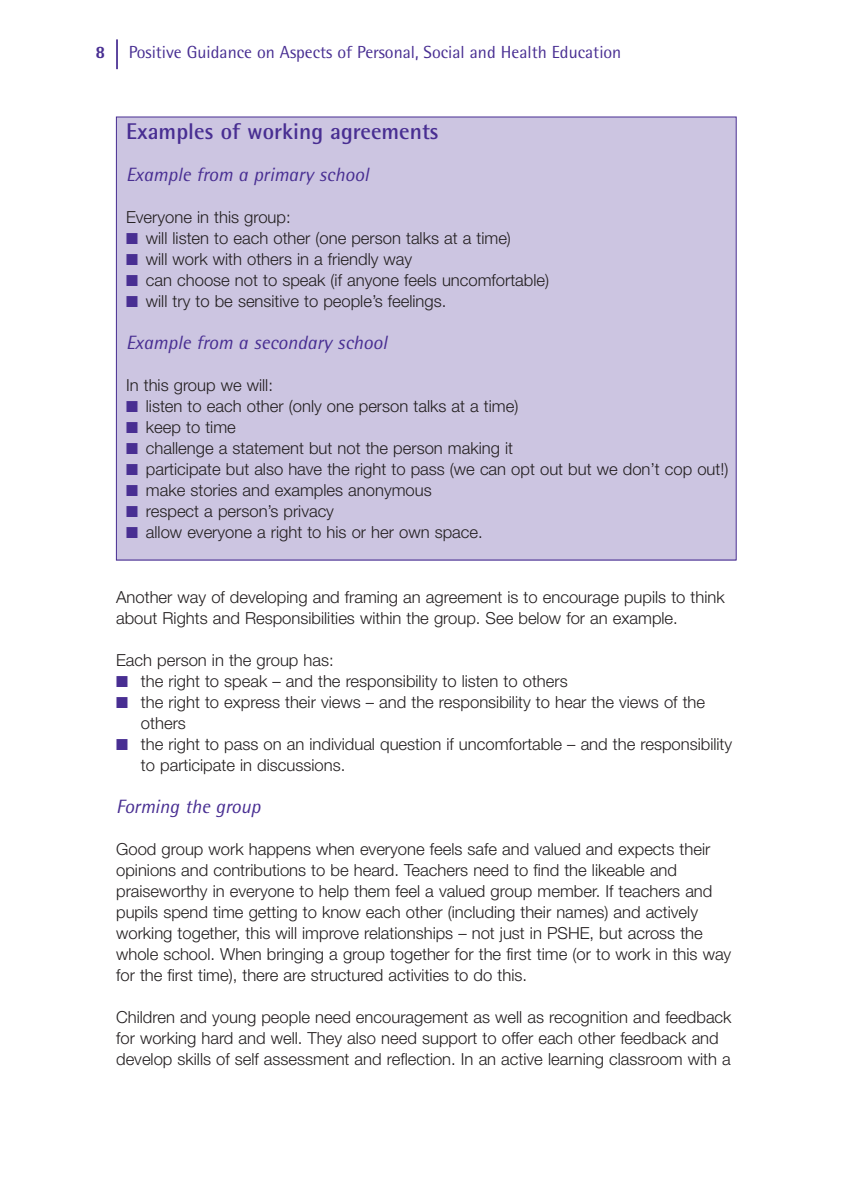
<style>
.page{position:relative;width:853px;height:1190px;background:#fff}
.page>*{position:absolute;margin:0;border:0;box-sizing:border-box;transform-origin:0 0}
.t1{font:700 22.75px "Rotis Semi Sans";color:#482e92}
.t2{font:italic 19.25px "Rotis Semi Sans";color:#482e92}
.t3{font:17.5px "Rotis Semi Sans";color:#482e92}
.t4{font:800 17.5px "Rotis Semi Sans";color:#482e92}
.t5{font:300 16.62px/21px "Helvetica Neue";color:#231f20}
.s1{color:#482e92}
</style>
<div class="page">
<svg style="left:115px;top:39px;width:622px;height:522px;background:#d2cce4"></svg>
<p class="t4" style="left:96px;top:46px;width:11px">8</p>
<p class="t3" style="left:129px;top:46px;width:494px">Positive Guidance on Aspects of Personal, Social and Health Education</p>
<h1 class="t1" style="left:126px;top:124px;width:314px">Examples of working agreements</h1>
<p class="t2" style="left:126px;top:168px;width:244px">Example from a primary school</p>
<p class="t5" style="left:126px;top:209px;width:166px">Everyone in this group:</p>
<p class="t5" style="left:126px;top:230px;width:386px"><span class="s1">■</span> will listen to each other (one person talks at a time)</p>
<p class="t5" style="left:126px;top:251px;width:288px"><span class="s1">■</span> will work with others in a friendly way</p>
<p class="t5" style="left:126px;top:272px;width:424px"><span class="s1">■</span> can choose not to speak (if anyone feels uncomfortable)</p>
<p class="t5" style="left:126px;top:293px;width:322px"><span class="s1">■</span> will try to be sensitive to people’s feelings.</p>
<p class="t2" style="left:126px;top:336px;width:263px">Example from a secondary school</p>
<p class="t5" style="left:126px;top:377px;width:148px">In this group we will:</p>
<p class="t5" style="left:126px;top:398px;width:394px"><span class="s1">■</span> listen to each other (only one person talks at a time)</p>
<p class="t5" style="left:126px;top:419px;width:111px"><span class="s1">■</span> keep to time</p>
<p class="t5" style="left:126px;top:440px;width:388px"><span class="s1">■</span> challenge a statement but not the person making it</p>
<p class="t5" style="left:126px;top:461px;width:604px"><span class="s1">■</span> participate but also have the right to pass (we can opt out but we don’t cop out!)</p>
<p class="t5" style="left:126px;top:482px;width:307px"><span class="s1">■</span> make stories and examples anonymous</p>
<p class="t5" style="left:126px;top:503px;width:209px"><span class="s1">■</span> respect a person’s privacy</p>
<p class="t5" style="left:126px;top:524px;width:358px"><span class="s1">■</span> allow everyone a right to his or her own space.</p>
<p class="t5" style="left:116px;top:588px;width:610px">Another way of developing and framing an agreement is to encourage pupils to think about Rights and Responsibilities within the group. See below for an example.</p>
<p class="t5" style="left:116px;top:651px;width:219px">Each person in the group has:</p>
<p class="t5" style="left:116px;top:672px;width:453px"><span class="s1">■</span> the right to speak – and the responsibility to listen to others</p>
<p class="t5" style="left:141px;top:693px;width:565px;text-indent:-25px"><span class="s1">■</span> the right to express their views – and the responsibility to hear the views of the others</p>
<p class="t5" style="left:141px;top:735px;width:593px;text-indent:-25px"><span class="s1">■</span> the right to pass on an individual question if uncomfortable – and the responsibility to participate in discussions.</p>
<p class="t2" style="left:116px;top:800px;width:146px">Forming the group</p>
<p class="t5" style="left:116px;top:840px;width:616px">Good group work happens when everyone feels safe and valued and expects their opinions and contributions to be heard. Teachers need to find the likeable and praiseworthy in everyone to help them feel a valued group member. If teachers and pupils spend time getting to know each other (including their names) and actively working together, this will improve relationships – not just in PSHE, but across the whole school. When bringing a group together for the first time (or to work in this way for the first time), there are structured activities to do this.</p>
<p class="t5" style="left:116px;top:1008px;width:617px">Children and young people need encouragement as well as recognition and feedback for working hard and well. They also need support to offer each other feedback and develop skills of self assessment and reflection. In an active learning classroom with a</p>
</div>
